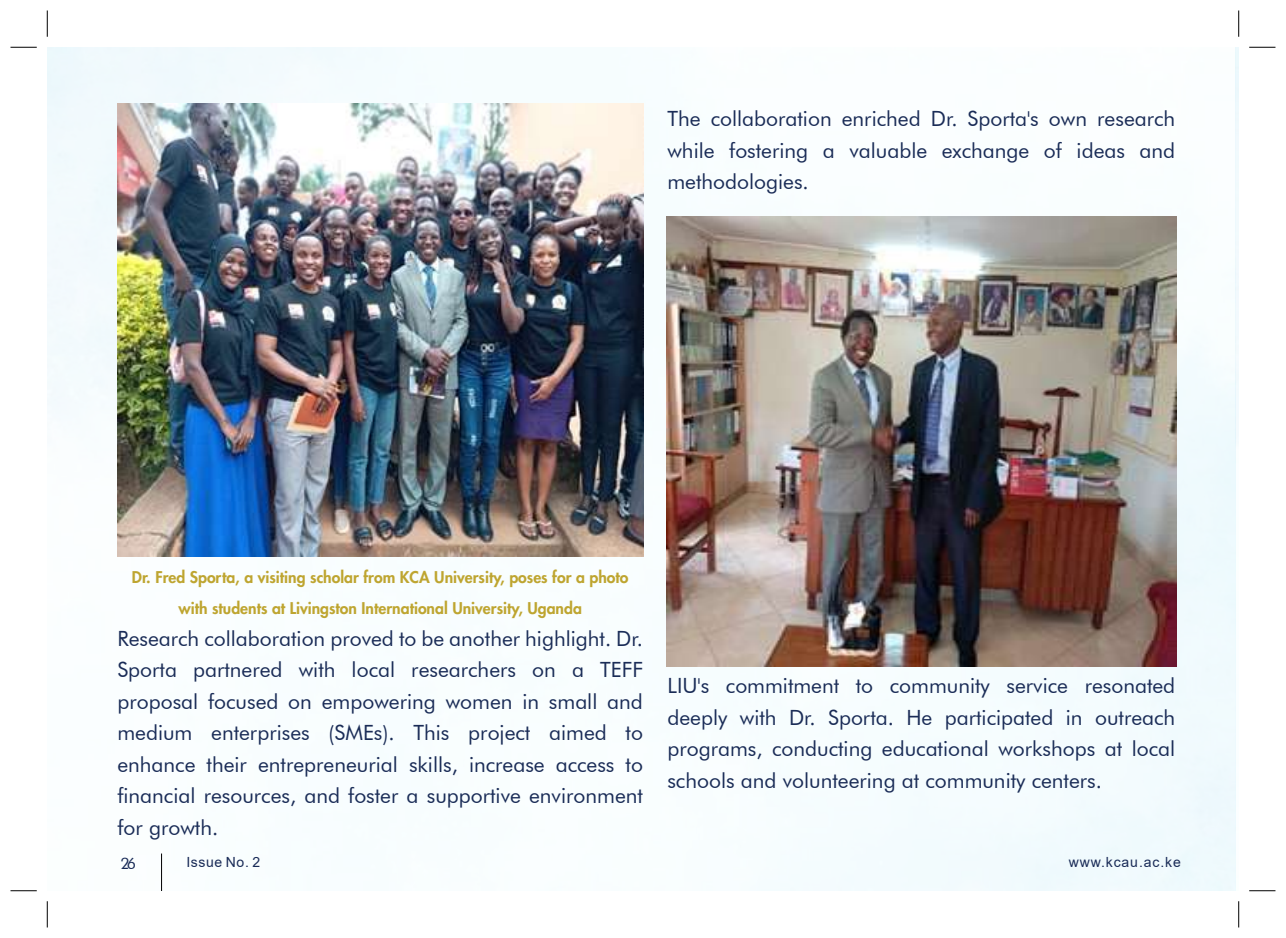
<style>
.page{position:relative;width:1286px;height:938px;background:#fff}
.page>*{position:absolute;margin:0;border:0;box-sizing:border-box;transform-origin:0 0}
.t1{font:21px/31.5px "Futura BT";color:#1a2c57;text-align:justify}
.t2{font:800 15.75px/31.5px "Futura Std";color:#bea530;text-align:center}
.t3{font:15.75px "Futura BT";color:#192b57}
.t4{font:14px "Arial";letter-spacing:.065em;color:#192b57}
</style>
<div class="page">
<img style="left:47px;top:47px;width:1191px;height:844px">
<img style="left:117px;top:103px;width:526px;height:454px">
<img style="left:666px;top:216px;width:510px;height:450px">
<hr style="left:161px;top:853px;width:1px;height:38px;background:#000">
<svg style="left:10px;top:47px;width:27px;height:1px"></svg>
<svg style="left:47px;top:10px;width:1px;height:27px"></svg>
<svg style="left:1238px;top:10px;width:1px;height:27px"></svg>
<svg style="left:1249px;top:47px;width:26px;height:1px"></svg>
<svg style="left:10px;top:890px;width:27px;height:1px"></svg>
<svg style="left:47px;top:901px;width:1px;height:26px"></svg>
<svg style="left:1249px;top:890px;width:26px;height:1px"></svg>
<svg style="left:1238px;top:901px;width:1px;height:26px"></svg>
<p class="t1" style="left:667px;top:105px;width:509px">The collaboration enriched Dr. Sporta's own research while fostering a valuable exchange of ideas and methodologies.</p>
<p class="t2" style="left:132px;top:562px;width:498px">Dr. Fred Sporta, a visiting scholar from KCA University, poses for a photo with students at Livingston International University, Uganda</p>
<p class="t1" style="left:117px;top:625px;width:527px">Research collaboration proved to be another highlight. Dr.<br>Sporta partnered with local researchers on a TEFF proposal focused on empowering women in small and medium enterprises (SMEs). This project aimed to enhance their entrepreneurial skills, increase access to financial resources, and foster a supportive environment for growth.</p>
<p class="t1" style="left:667px;top:672px;width:509px">LIU's commitment to community service resonated deeply with Dr. Sporta. He participated in outreach programs, conducting educational workshops at local schools and volunteering at community centers.</p>
<p class="t3" style="left:121px;top:857px;width:17px">26</p>
<p class="t4" style="left:186px;top:857px;width:75px">Issue No. 2</p>
<p class="t4" style="left:1068px;top:857px;width:113px">www.kcau.ac.ke</p>
</div>
